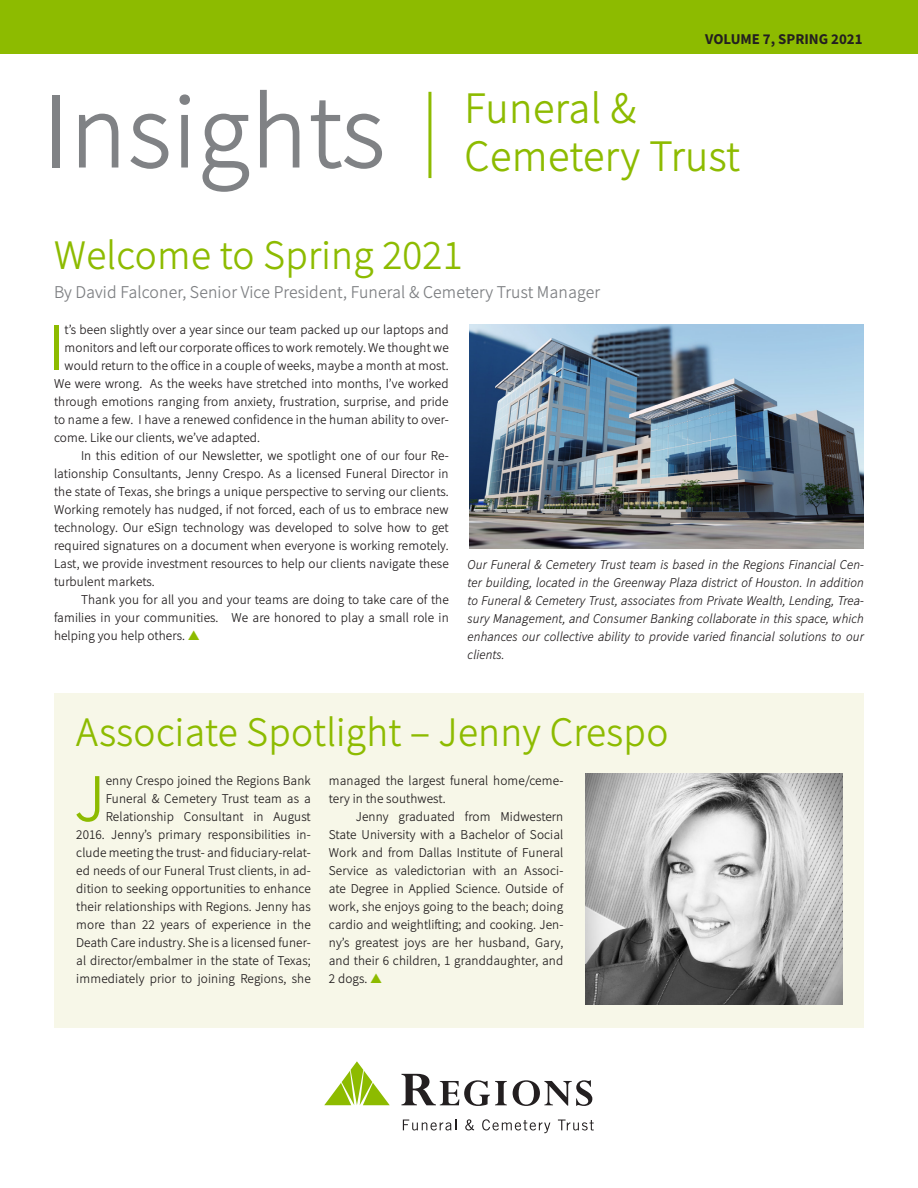
<style>
.page{position:relative;width:918px;height:1188px;background:#fff}
.page>*{position:absolute;margin:0;border:0;box-sizing:border-box;transform-origin:0 0}
.t1{font:300 109.5px "Regions Sans";color:#808285}
.Body{font:300 68.1px "Regions Sans";color:#8dbb00}
.t2{font:300 45px/48px "Regions Sans";color:#8dbb00}
.New_Header{font:300 42px "Regions Sans";color:#8dbb00}
.t3{font:300 18px "Regions Sans";color:#7e8083}
.t4{font:700 15px "Regions Sans";color:#231f20}
.Body-2{font:300 13.5px/18px "Regions Sans";color:#231f20;text-align:justify}
.Body-3{font:italic 300 13.5px/18px "Regions Sans";color:#231f20;text-align:justify}
.s1{color:#8dbb00}
</style>
<div class="page">
<div style="left:54px;top:693px;width:810px;height:335px;background:#f7f7e8"></div>
<div style="left:0;top:0;width:918px;height:54px;background:#8dbb00"></div>
<svg style="left:401px;top:1074px;width:106px;height:32px"></svg>
<svg style="left:513px;top:1080px;width:79px;height:26px"></svg>
<svg style="left:324px;top:1061px;width:66px;height:44px"></svg>
<svg style="left:403px;top:1120px;width:53px;height:10px"></svg>
<svg style="left:465px;top:1119px;width:9px;height:11px"></svg>
<svg style="left:482px;top:1119px;width:68px;height:14px"></svg>
<svg style="left:558px;top:1120px;width:36px;height:10px"></svg>
<hr style="left:428px;top:92px;width:3px;height:86px;background:#8dbb00">
<img style="left:585px;top:773px;width:258px;height:232px">
<img style="left:470px;top:324px;width:394px;height:225px">
<p class="t1" style="left:44px;top:66px;width:344px">Insights</p>
<p class="t4" style="left:705px;top:29px;width:159px">VOLUME 7, SPRING 2021</p>
<p class="t2" style="left:465px;top:85px;width:277px">Funeral &amp;<br>Cemetery Trust</p>
<p class="New_Header" style="left:54px;top:230px;width:410px">Welcome to Spring 2021</p>
<p class="t3" style="left:54px;top:281px;width:548px">By David Falconer, Senior Vice President, Funeral &amp; Cemetery Trust Manager</p>
<p class="Body" style="left:48px;top:306px;width:18px">I</p>
<p class="Body-2" style="left:64px;top:320px;width:386px">t’s been slightly over a year since our team packed up our laptops and</p>
<p class="Body-2" style="left:64px;top:338px;width:386px">monitors and left our corporate offices to work remotely. We thought we</p>
<p class="Body-2" style="left:64px;top:356px;width:386px">would return to the office in a couple of weeks, maybe a month at most.</p>
<p class="Body-2" style="left:54px;top:374px;width:396px">We were wrong. As the weeks have stretched into months, I’ve worked</p>
<p class="Body-2" style="left:54px;top:392px;width:396px">through emotions ranging from anxiety, frustration, surprise, and pride</p>
<p class="Body-2" style="left:54px;top:410px;width:396px">to name a few. I have a renewed confidence in the human ability to over-</p>
<p class="Body-2" style="left:54px;top:428px;width:208px">come. Like our clients, we’ve adapted.</p>
<p class="Body-2" style="left:54px;top:446px;width:396px;text-indent:27px">In this edition of our Newsletter, we spotlight one of our four Re&shy;lationship Consultants, Jenny Crespo. As a licensed Funeral Director in the state of Texas, she brings a unique perspective to serving our clients.<br>Working remotely has nudged, if not forced, each of us to embrace new technology. Our eSign technology was developed to solve how to get required signatures on a document when everyone is working remotely.<br>Last, we provide investment resources to help our clients navigate these turbulent markets.</p>
<p class="Body-2" style="left:54px;top:590px;width:396px;text-indent:27px">Thank you for all you and your teams are doing to take care of the families in your communities. We are honored to play a small role in helping you help others. <span class="s1">▲</span></p>
<p class="Body-3" style="left:468px;top:556px;width:398px">Our Funeral &amp; Cemetery Trust team is based in the Regions Financial Cen&shy;ter building, located in the Greenway Plaza district of Houston. In addition to Funeral &amp; Cemetery Trust, associates from Private Wealth, Lending, Trea&shy;sury Management, and Consumer Banking collaborate in this space, which enhances our collective ability to provide varied financial solutions to our clients.</p>
<p class="New_Header" style="left:76px;top:707px;width:594px">Associate Spotlight – Jenny Crespo</p>
<p class="Body" style="left:74px;top:758px;width:33px">J</p>
<p class="Body-2" style="left:76px;top:772px;width:236px;text-align:right">enny Crespo joined the Regions Bank Funeral &amp; Cemetery Trust team as a Relationship Consultant in August 2016. Jenny’s primary responsibilities in&shy;clude meeting the trust- and fiduciary-relat&shy;ed needs of our Funeral Trust clients, in ad&shy;dition to seeking opportunities to enhance their relationships with Regions. Jenny has more than 22 years of experience in the Death Care industry. She is a licensed funer&shy;al director/embalmer in the state of Texas; immediately prior to joining Regions, she</p>
<p class="Body-2" style="left:329px;top:772px;width:236px">managed the largest funeral home/ceme&shy;tery in the southwest.</p>
<p class="Body-2" style="left:329px;top:808px;width:236px;text-indent:27px">Jenny graduated from Midwestern State University with a Bachelor of Social Work and from Dallas Institute of Funeral Service as valedictorian with an Associ&shy;ate Degree in Applied Science. Outside of work, she enjoys going to the beach; doing cardio and weightlifting; and cooking. Jen&shy;ny’s greatest joys are her husband, Gary, and their 6 children, 1 granddaughter, and 2 dogs. <span class="s1">▲</span></p>
</div>
